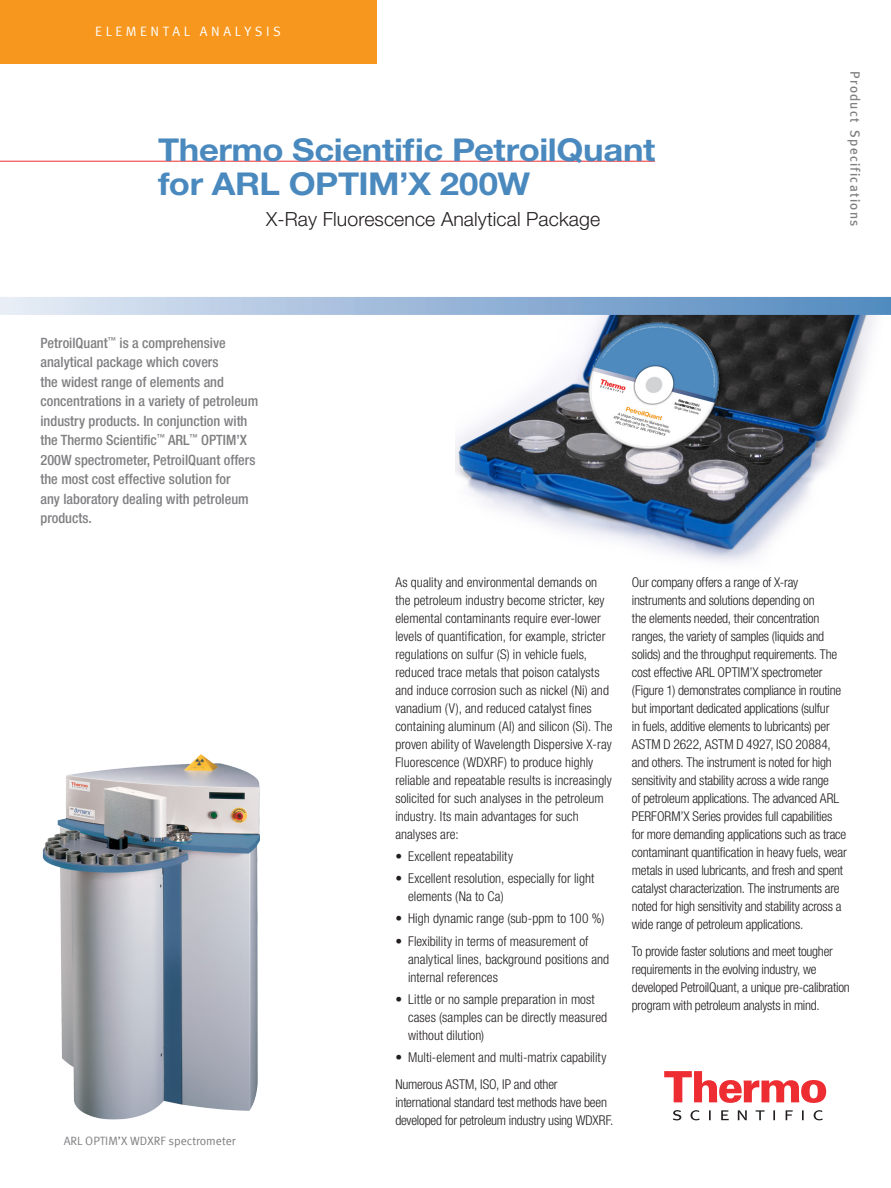
<style>
.page{position:relative;width:891px;height:1188px;background:#fff}
.page>*{position:absolute;margin:0;border:0;box-sizing:border-box;transform-origin:0 0}
.t1{font:700 31.5px/34.5px "Helvetica Neue LT Std";letter-spacing:-.01em;color:#4a89be;scale:1.1 1}
.t2{font:300 19.5px "Helvetica Neue LT Std";letter-spacing:.005em;color:#231f20}
.Intro{font:500 condensed 14.25px/19.5px "Helvetica Neue LT Com";color:#808083}
.Body_copy{font:300 condensed 13.5px/18px "Helvetica Neue LT Com";letter-spacing:-.005em;color:#231f20}
.Document_Type{font:500 13.5px "Meta";letter-spacing:.1em;color:#808083}
.Product_Category{font:13.5px "Meta Normal LF";letter-spacing:.265em;color:#fff}
.t3{font:12px "Meta Normal LF";color:#808083}
</style>
<div class="page">
<img style="left:455px;top:315px;width:420px;height:247px">
<hr style="left:0;top:161px;width:655px;height:1px;background:#ee2d33">
<div style="left:0;top:297px;width:891px;height:18px;background:linear-gradient(to right,#e5e9f5,#4f87be)"></div>
<svg style="left:664px;top:1071px;width:162px;height:32px"></svg>
<svg style="left:673px;top:1110px;width:150px;height:10px"></svg>
<div style="left:0;top:0;width:377px;height:64px;background:#f7971d"></div>
<img style="left:42px;top:754px;width:217px;height:366px">
<p class="Product_Category" style="left:95px;top:24px;width:187px">ELEMENTAL ANALYSIS</p>
<p class="t1" style="left:158px;top:131px;width:454px">Thermo Scientific PetroilQuant for ARL OPTIM’X 200W</p>
<p class="t2" style="left:266px;top:207px;width:336px">X-Ray Fluorescence Analytical Package</p>
<p class="Intro" style="left:40px;top:333px;width:219px">PetroilQuant<sup>™</sup> is a comprehensive analytical package which covers<br>the widest range of elements and concentrations in a variety of petroleum industry products. In conjunction with the Thermo Scientific<sup>™</sup> ARL<sup>™</sup> OPTIM’X 200W spectrometer, PetroilQuant offers the most cost effective solution for<br>any laboratory dealing with petroleum products.</p>
<p class="Document_Type" style="left:863px;top:71px;width:157px;rotate:90deg">Product Specifications</p>
<p class="t3" style="left:64px;top:1133px;width:174px">ARL OPTIM’X WDXRF spectrometer</p>
<p class="Body_copy" style="left:395px;top:573px;width:219px">As quality and environmental demands on the petroleum industry become stricter, key elemental contaminants require ever-lower levels of quantification, for example, stricter regulations on sulfur (S) in vehicle fuels, reduced trace metals that poison catalysts and induce corrosion such as nickel (Ni) and vanadium (V), and reduced catalyst fines containing aluminum (Al) and silicon (Si). The proven ability of Wavelength Dispersive X-ray Fluorescence (WDXRF) to produce highly reliable and repeatable results is increasingly solicited for such analyses in the petroleum industry. Its main advantages for such analyses are:</p>
<p class="Body_copy" style="left:395px;top:847px;width:119px">• Excellent repeatability</p>
<p class="Body_copy" style="left:408px;top:869px;width:188px;text-indent:-13px">• Excellent resolution, especially for light elements (Na to Ca)</p>
<p class="Body_copy" style="left:395px;top:910px;width:211px">• High dynamic range (sub-ppm to 100 %)</p>
<p class="Body_copy" style="left:408px;top:932px;width:203px;text-indent:-13px">• Flexibility in terms of measurement of analytical lines, background positions and internal references</p>
<p class="Body_copy" style="left:408px;top:990px;width:201px;text-indent:-13px">• Little or no sample preparation in most cases (samples can be directly measured without dilution)</p>
<p class="Body_copy" style="left:395px;top:1048px;width:213px">• Multi-element and multi-matrix capability</p>
<p class="Body_copy" style="left:395px;top:1075px;width:220px">Numerous ASTM, ISO, IP and other international standard test methods have been developed for petroleum industry using WDXRF.</p>
<p class="Body_copy" style="left:632px;top:573px;width:216px">Our company offers a range of X-ray instruments and solutions depending on<br>the elements needed, their concentration ranges, the variety of samples (liquids and solids) and the throughput requirements. The cost effective ARL OPTIM’X spectrometer (Figure 1) demonstrates compliance in routine but important dedicated applications (sulfur<br>in fuels, additive elements to lubricants) per ASTM D 2622, ASTM D 4927, ISO 20884, and others. The instrument is noted for high sensitivity and stability across a wide range<br>of petroleum applications. The advanced ARL PERFORM’X Series provides full capabilities for more demanding applications such as trace contaminant quantification in heavy fuels, wear metals in used lubricants, and fresh and spent catalyst characterization. The instruments are noted for high sensitivity and stability across a wide range of petroleum applications.</p>
<p class="Body_copy" style="left:632px;top:942px;width:219px">To provide faster solutions and meet tougher requirements in the evolving industry, we developed PetroilQuant, a unique pre-calibration program with petroleum analysts in mind.</p>
</div>
